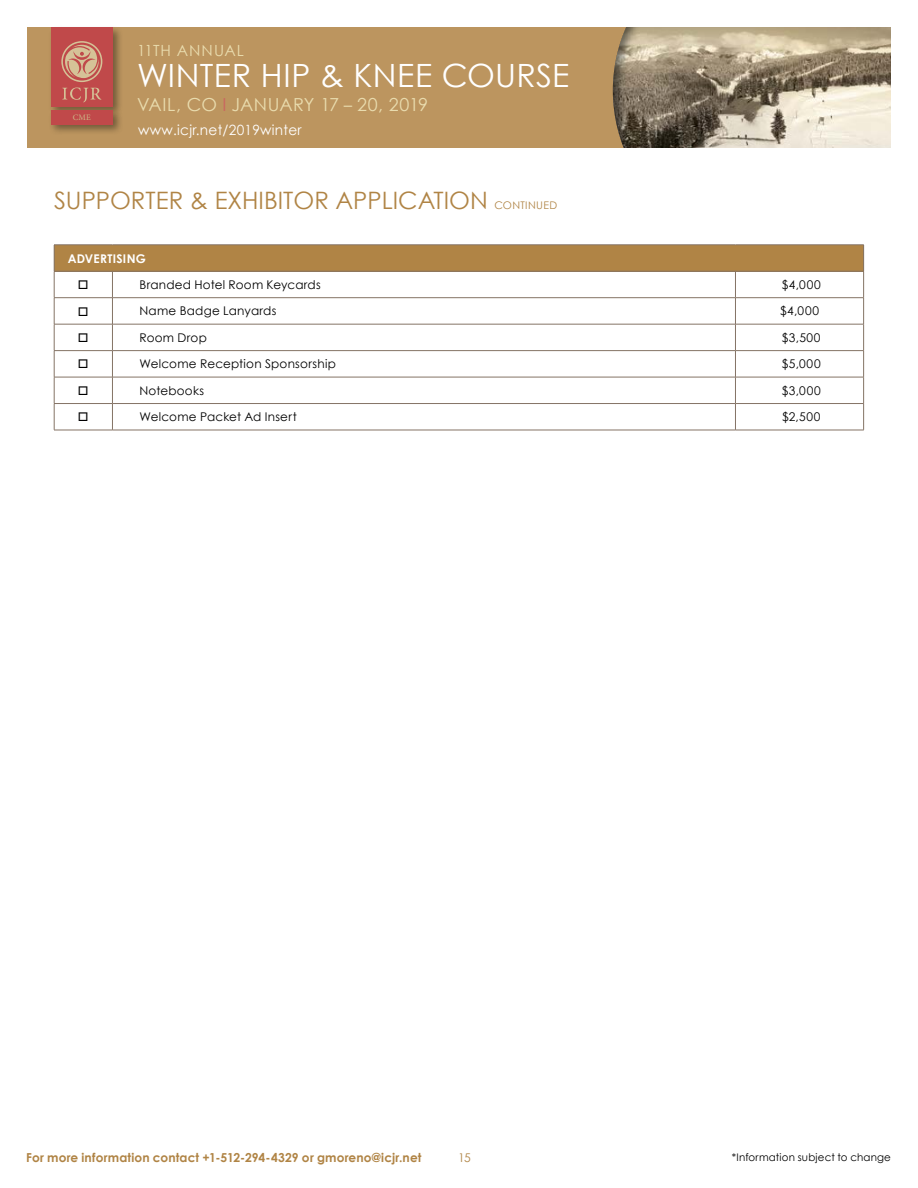
<style>
.page{position:relative;width:918px;height:1188px;background:#fff}
.page>*{position:absolute;margin:0;border:0;box-sizing:border-box;transform-origin:0 0}
.t1{font:32.1px "Century Gothic";letter-spacing:.01em;color:#fff}
.t2{font:24px "Century Gothic";color:#b08445}
.t3{font:18px "Century Gothic";letter-spacing:.005em;color:#e9dcae}
.t4{font:15.45px "Century Gothic";letter-spacing:.06em;color:#e9dcae}
.t5{font:14.1px "Century Gothic";letter-spacing:.02em;color:#fff}
.t6{font:700 12.3px "Century Gothic";letter-spacing:.01em;color:#b08445}
.t7{font:12px "Century Gothic";letter-spacing:.02em;color:#000}
.t8{font:700 12px "Century Gothic";letter-spacing:.025em;color:#fff}
.t9{font:12px "Century Gothic";color:#b08445}
.t10{font:10.5px "Century Gothic";letter-spacing:.015em;color:#000}
.t11{font:10.5px "Century Gothic";letter-spacing:.03em;color:#b08445}
.t12{font:8.4px "Minion Pro";color:#cbb686}
.s1{color:#ca6660}
</style>
<div class="page">
<div style="left:27px;top:27px;width:864px;height:121px;background:#bc955f"></div>
<div style="left:601px;top:27px;width:290px;height:121px;background:#000;opacity:.51"></div>
<div style="left:48px;top:25px;width:75px;height:93px;background:#000;opacity:.4"></div>
<div style="left:51px;top:28px;width:61px;height:79px;background:#c0494a"></div>
<div style="left:48px;top:107px;width:75px;height:28px;background:#000;opacity:.4"></div>
<div style="left:51px;top:110px;width:61px;height:14px;background:#c0494a"></div>
<svg style="left:61px;top:41px;width:41px;height:61px"></svg>
<div style="left:54px;top:245px;width:810px;height:26px;background:#b08445"></div>
<hr style="left:54px;top:245px;width:58px;height:1px;background:#847365">
<hr style="left:112px;top:245px;width:623px;height:1px;background:#847365">
<hr style="left:735px;top:245px;width:129px;height:1px;background:#847365">
<hr style="left:54px;top:271px;width:58px;height:1px;background:#847365">
<hr style="left:54px;top:297px;width:58px;height:1px;background:#847365">
<hr style="left:54px;top:324px;width:58px;height:1px;background:#847365">
<hr style="left:54px;top:350px;width:58px;height:1px;background:#847365">
<hr style="left:112px;top:271px;width:623px;height:1px;background:#847365">
<hr style="left:112px;top:297px;width:623px;height:1px;background:#847365">
<hr style="left:112px;top:324px;width:623px;height:1px;background:#847365">
<hr style="left:112px;top:350px;width:623px;height:1px;background:#847365">
<hr style="left:735px;top:271px;width:129px;height:1px;background:#847365">
<hr style="left:735px;top:297px;width:129px;height:1px;background:#847365">
<hr style="left:735px;top:324px;width:129px;height:1px;background:#847365">
<hr style="left:735px;top:350px;width:129px;height:1px;background:#847365">
<hr style="left:54px;top:377px;width:58px;height:1px;background:#847365">
<hr style="left:112px;top:377px;width:623px;height:1px;background:#847365">
<hr style="left:735px;top:377px;width:129px;height:1px;background:#847365">
<hr style="left:54px;top:403px;width:58px;height:1px;background:#847365">
<svg style="left:112px;top:272px;width:1px;height:158px"></svg>
<hr style="left:112px;top:403px;width:623px;height:1px;background:#847365">
<svg style="left:735px;top:272px;width:1px;height:158px"></svg>
<hr style="left:735px;top:403px;width:129px;height:1px;background:#847365">
<hr style="left:54px;top:430px;width:58px;height:1px;background:#847365">
<hr style="left:112px;top:430px;width:623px;height:1px;background:#847365">
<hr style="left:735px;top:430px;width:129px;height:1px;background:#847365">
<svg style="left:54px;top:246px;width:1px;height:184px"></svg>
<svg style="left:863px;top:246px;width:1px;height:184px"></svg>
<p class="t12" style="left:73px;top:112px;width:20px">CME</p>
<p class="t4" style="left:137px;top:41px;width:108px">11TH ANNUAL</p>
<h1 class="t1" style="left:137px;top:55px;width:434px">WINTER HIP &amp; KNEE COURSE</h1>
<h3 class="t3" style="left:137px;top:94px;width:292px">VAIL, CO <span class="s1">I</span> JANUARY 17 - 20, 2019</h3>
<p class="t5" style="left:138px;top:121px;width:165px">www.icjr.net/2019winter</p>
<h2 class="t2" style="left:54px;top:186px;width:435px">SUPPORTER &amp; EXHIBITOR APPLICATION</h2>
<p class="t11" style="left:494px;top:199px;width:64px">CONTINUED</p>
<p class="t8" style="left:68px;top:251px;width:80px">ADVERTISING</p>
<p class="t7" style="left:139px;top:277px;width:183px">Branded Hotel Room Keycards</p>
<p class="t7" style="left:782px;top:277px;width:40px">$4,000</p>
<p class="t7" style="left:139px;top:304px;width:138px">Name Badge Lanyards</p>
<p class="t7" style="left:780px;top:304px;width:40px">$4,000</p>
<p class="t7" style="left:139px;top:330px;width:69px">Room Drop</p>
<p class="t7" style="left:782px;top:330px;width:40px">$3,500</p>
<p class="t7" style="left:139px;top:357px;width:198px">Welcome Reception Sponsorship</p>
<p class="t7" style="left:782px;top:357px;width:40px">$5,000</p>
<p class="t7" style="left:139px;top:383px;width:66px">Notebooks</p>
<p class="t7" style="left:782px;top:383px;width:40px">$3,000</p>
<p class="t7" style="left:139px;top:410px;width:159px">Welcome Packet Ad Insert</p>
<p class="t7" style="left:782px;top:410px;width:40px">$2,500</p>
<p class="t6" style="left:26px;top:1150px;width:397px">For more information contact +1-512-294-4329 or gmoreno@icjr.net</p>
<p class="t9" style="left:458px;top:1151px;width:14px">15</p>
<p class="t10" style="left:732px;top:1151px;width:161px">*Information subject to change</p>
</div>
